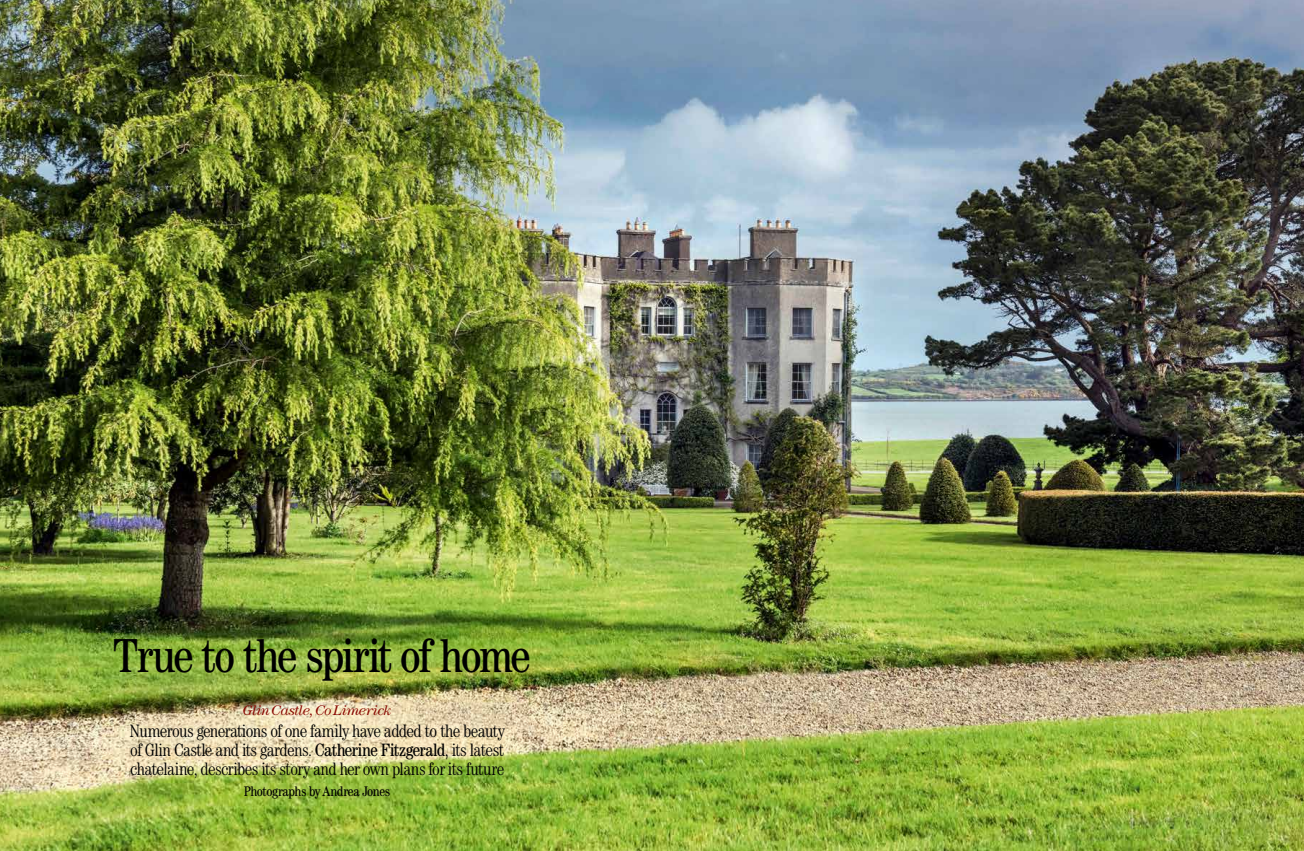
<style>
.page{position:relative;width:1304px;height:851px;background:#fff}
.page>*{position:absolute;margin:0;border:0;box-sizing:border-box;transform-origin:0 0}
.t1{font:condensed 48px "Century IT Cby BT";letter-spacing:-.045em;color:#000}
.t2{font:300 condensed 18px/19px "Century IT Cby BT";letter-spacing:-.025em;color:#000;text-align:justify}
.t3{font:condensed 14px "Century IT Cby BT";letter-spacing:-.03em;color:#000}
.t4{font:italic 14px "Century IT Cby BT";letter-spacing:-.025em;color:#890700}
.s1{font-weight:400}
</style>
<div class="page">
<img style="left:0;top:0;width:1303px;height:850px">
<h1 class="t1" style="left:113px;top:625px;width:419px">True to the spirit of home</h1>
<p class="t4" style="left:243px;top:701px;width:150px">Glin Castle, Co Limerick</p>
<p class="t2" style="left:130px;top:720px;width:376px">Numerous generations of one family have added to the beauty of Glin Castle and its gardens. <span class="s1">Catherine Fitzgerald</span>, its latest chatelaine, describes its story and her own plans for its future</p>
<p class="t3" style="left:244px;top:782px;width:148px">Photographs by Andrea Jones</p>
</div>
